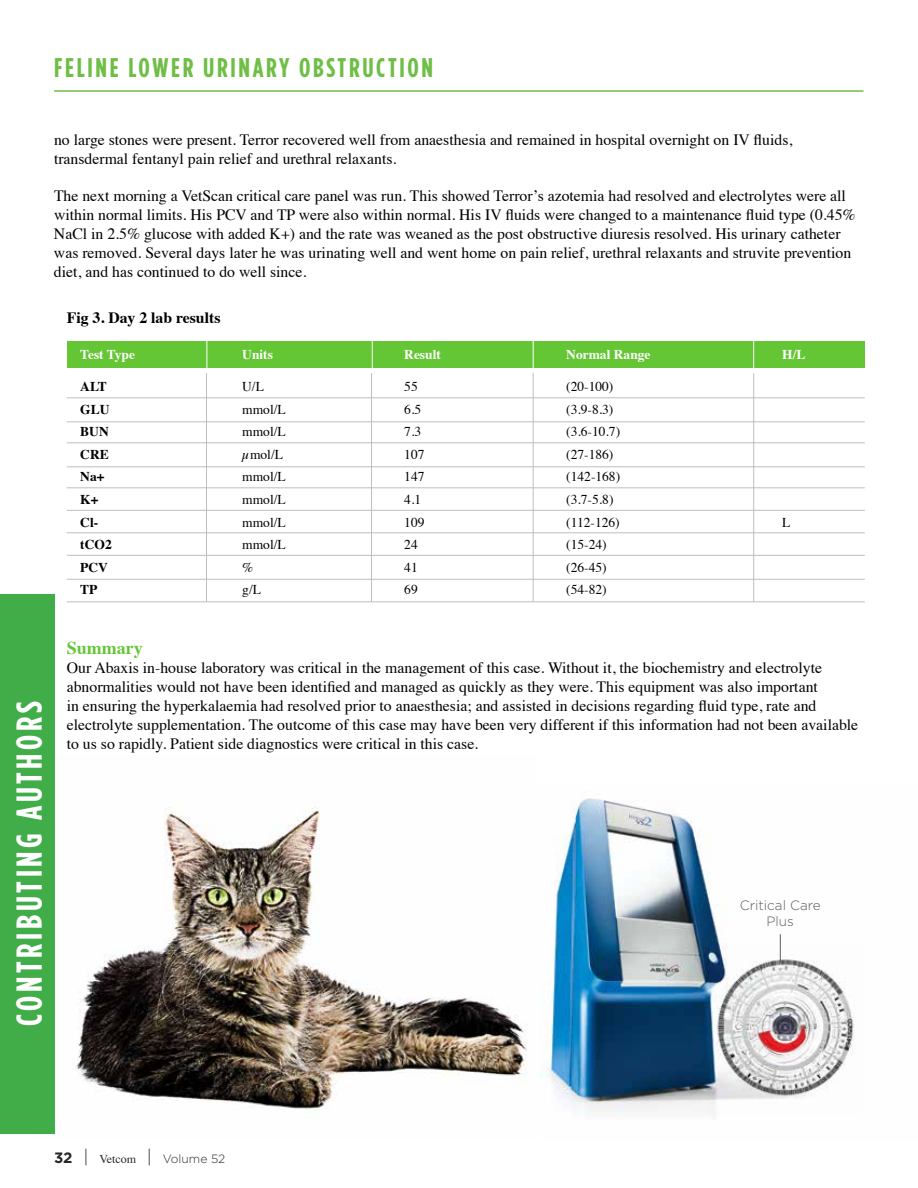
<style>
.page{position:relative;width:918px;height:1188px;background:#fff}
.page>*{position:absolute;margin:0;border:0;box-sizing:border-box;transform-origin:0 0}
.t1{font:700 36px "Gotham Condensed";letter-spacing:.1em;color:#fff}
.t2{font:700 27px "Gotham Condensed";letter-spacing:.1em;color:#6fbe46}
.t3{font:700 18px "Times";color:#64c635}
.t4{font:15.75px/18.9px "Times";color:#000}
.t5{font:700 15.75px "Times";color:#000}
.t6{font:13.5px "Times";color:#000}
.t7{font:700 13.5px "Times";color:#fff}
.t8{font:700 13.5px "Times";color:#000}
.t9{font:300 13.5px/16.2px "Gotham";color:#585d62;text-align:center}
.t10{font:300 12px "Gotham";color:#292829}
.s1{font-weight:700;font-size:15px}
.s2{font-size:18px}
.s3{font-family:"Times";font-weight:400}
</style>
<div class="page">
<img style="left:54px;top:755px;width:473px;height:379px">
<div style="left:67px;top:341px;width:798px;height:27px;background:#64c635"></div>
<hr style="left:67px;top:397px;width:798px;height:1px;background:#bcbec0">
<hr style="left:67px;top:421px;width:798px;height:1px;background:#bcbec0">
<hr style="left:67px;top:442px;width:798px;height:1px;background:#bcbec0">
<hr style="left:67px;top:466px;width:798px;height:1px;background:#bcbec0">
<hr style="left:67px;top:487px;width:798px;height:1px;background:#bcbec0">
<hr style="left:67px;top:510px;width:798px;height:1px;background:#bcbec0">
<hr style="left:67px;top:532px;width:798px;height:1px;background:#bcbec0">
<hr style="left:67px;top:555px;width:798px;height:1px;background:#bcbec0">
<hr style="left:67px;top:579px;width:798px;height:1px;background:#bcbec0">
<hr style="left:206px;top:373px;width:1px;height:229px;background:#bcbec0">
<hr style="left:371px;top:373px;width:1px;height:229px;background:#bcbec0">
<hr style="left:533px;top:373px;width:1px;height:229px;background:#bcbec0">
<hr style="left:207px;top:337px;width:1px;height:31px;background:#fff">
<hr style="left:372px;top:337px;width:1px;height:31px;background:#fff">
<hr style="left:533px;top:337px;width:1px;height:31px;background:#fff">
<hr style="left:67px;top:601px;width:798px;height:1px;background:#bcbec0">
<hr style="left:753px;top:373px;width:1px;height:229px;background:#bcbec0">
<hr style="left:753px;top:337px;width:1px;height:31px;background:#fff">
<hr style="left:54px;top:90px;width:809px;height:2px;background:#6fbe46">
<img style="left:540px;top:798px;width:240px;height:317px">
<img style="left:708px;top:944px;width:146px;height:170px">
<svg style="left:780px;top:934px;width:1px;height:29px"></svg>
<div style="left:0;top:594px;width:54px;height:540px;background:#41ad49"></div>
<h2 class="t2" style="left:54px;top:52px;width:381px">FELINE LOWER URINARY OBSTRUCTION</h2>
<p class="t4" style="left:54px;top:129px;width:740px">no large stones were present. Terror recovered well from anaesthesia and remained in hospital overnight on IV fluids, transdermal fentanyl pain relief and urethral relaxants.</p>
<p class="t4" style="left:54px;top:185px;width:803px">The next morning a VetScan critical care panel was run. This showed Terror’s azotemia had resolved and electrolytes were all within normal limits. His PCV and TP were also within normal. His IV fluids were changed to a maintenance fluid type (0.45% NaCl in 2.5% glucose with added K+) and the rate was weaned as the post obstructive diuresis resolved. His urinary catheter was removed. Several days later he was urinating well and went home on pain relief, urethral relaxants and struvite prevention diet, and has continued to do well since.</p>
<p class="t5" style="left:67px;top:302px;width:155px">Fig 3. Day 2 lab results</p>
<p class="t7" style="left:80px;top:342px;width:95px">Test Type U</p>
<p class="t7" style="left:252px;top:342px;width:58px">nits R</p>
<p class="t7" style="left:414px;top:342px;width:62px">esult N</p>
<p class="t7" style="left:576px;top:342px;width:76px">ormal Range</p>
<p class="t7" style="left:782px;top:342px;width:24px">H/L</p>
<p class="t8" style="left:80px;top:374px;width:19px">ALT</p>
<p class="t6" style="left:242px;top:374px;width:23px">U/L</p>
<p class="t6" style="left:404px;top:374px;width:15px">55</p>
<p class="t6" style="left:566px;top:374px;width:49px">(20-100)</p>
<p class="t8" style="left:80px;top:397px;width:21px">GLU</p>
<p class="t6" style="left:242px;top:397px;width:45px">mmol/L</p>
<p class="t6" style="left:404px;top:397px;width:18px">6.5</p>
<p class="t6" style="left:566px;top:397px;width:49px">(3.9-8.3)</p>
<p class="t8" style="left:80px;top:419px;width:20px">BUN</p>
<p class="t6" style="left:242px;top:419px;width:45px">mmol/L</p>
<p class="t6" style="left:404px;top:419px;width:18px">7.3</p>
<p class="t6" style="left:566px;top:419px;width:55px">(3.6-10.7)</p>
<p class="t8" style="left:80px;top:442px;width:20px">CRE</p>
<p class="t6" style="left:242px;top:442px;width:42px">µmol/L</p>
<p class="t6" style="left:404px;top:442px;width:22px">107</p>
<p class="t6" style="left:566px;top:442px;width:49px">(27-186)</p>
<p class="t8" style="left:80px;top:464px;width:26px">Na+</p>
<p class="t6" style="left:242px;top:464px;width:45px">mmol/L</p>
<p class="t6" style="left:404px;top:464px;width:22px">147</p>
<p class="t6" style="left:566px;top:464px;width:55px">(142-168)</p>
<p class="t8" style="left:80px;top:487px;width:20px">K+</p>
<p class="t6" style="left:242px;top:487px;width:45px">mmol/L</p>
<p class="t6" style="left:404px;top:487px;width:18px">4.1</p>
<p class="t6" style="left:566px;top:487px;width:49px">(3.7-5.8)</p>
<p class="t8" style="left:80px;top:509px;width:19px">Cl-</p>
<p class="t6" style="left:242px;top:509px;width:45px">mmol/L</p>
<p class="t6" style="left:404px;top:509px;width:22px">109</p>
<p class="t6" style="left:566px;top:509px;width:55px">(112-126)</p>
<p class="t6" style="left:782px;top:509px;width:10px">L</p>
<p class="t8" style="left:80px;top:532px;width:33px">tCO2</p>
<p class="t6" style="left:242px;top:532px;width:45px">mmol/L</p>
<p class="t6" style="left:404px;top:532px;width:15px">24</p>
<p class="t6" style="left:566px;top:532px;width:42px">(15-24)</p>
<p class="t8" style="left:80px;top:554px;width:29px">PCV</p>
<p class="t6" style="left:242px;top:554px;width:13px">%</p>
<p class="t6" style="left:404px;top:554px;width:15px">41</p>
<p class="t6" style="left:566px;top:554px;width:42px">(26-45)</p>
<p class="t8" style="left:80px;top:577px;width:19px">TP</p>
<p class="t6" style="left:242px;top:577px;width:20px">g/L</p>
<p class="t6" style="left:404px;top:577px;width:15px">69</p>
<p class="t6" style="left:566px;top:577px;width:42px">(54-82)</p>
<h1 class="t1" style="left:9px;top:1026px;width:325px;rotate:-90deg">CONTRIBUTING AUTHORS</h1>
<p class="t3" style="left:67px;top:631px;width:77px">Summary</p>
<p class="t4" style="left:67px;top:657px;width:793px">Our Abaxis in-house laboratory was critical in the management of this case. Without it, the biochemistry and electrolyte abnormalities would not have been identified and managed as quickly as they were. This equipment was also important<br>in ensuring the hyperkalaemia had resolved prior to anaesthesia; and assisted in decisions regarding fluid type, rate and electrolyte supplementation. The outcome of this case may have been very different if this information had not been available to us so rapidly. Patient side diagnostics were critical in this case.</p>
<p class="t9" style="left:740px;top:897px;width:83px">Critical Care<br>Plus</p>
<p class="t10" style="left:54px;top:1152px;width:173px"><span class="s1">32</span> <span class="s2">|</span> <span class="s3">Vetcom</span> <span class="s2">|</span> Volume 52</p>
</div>
